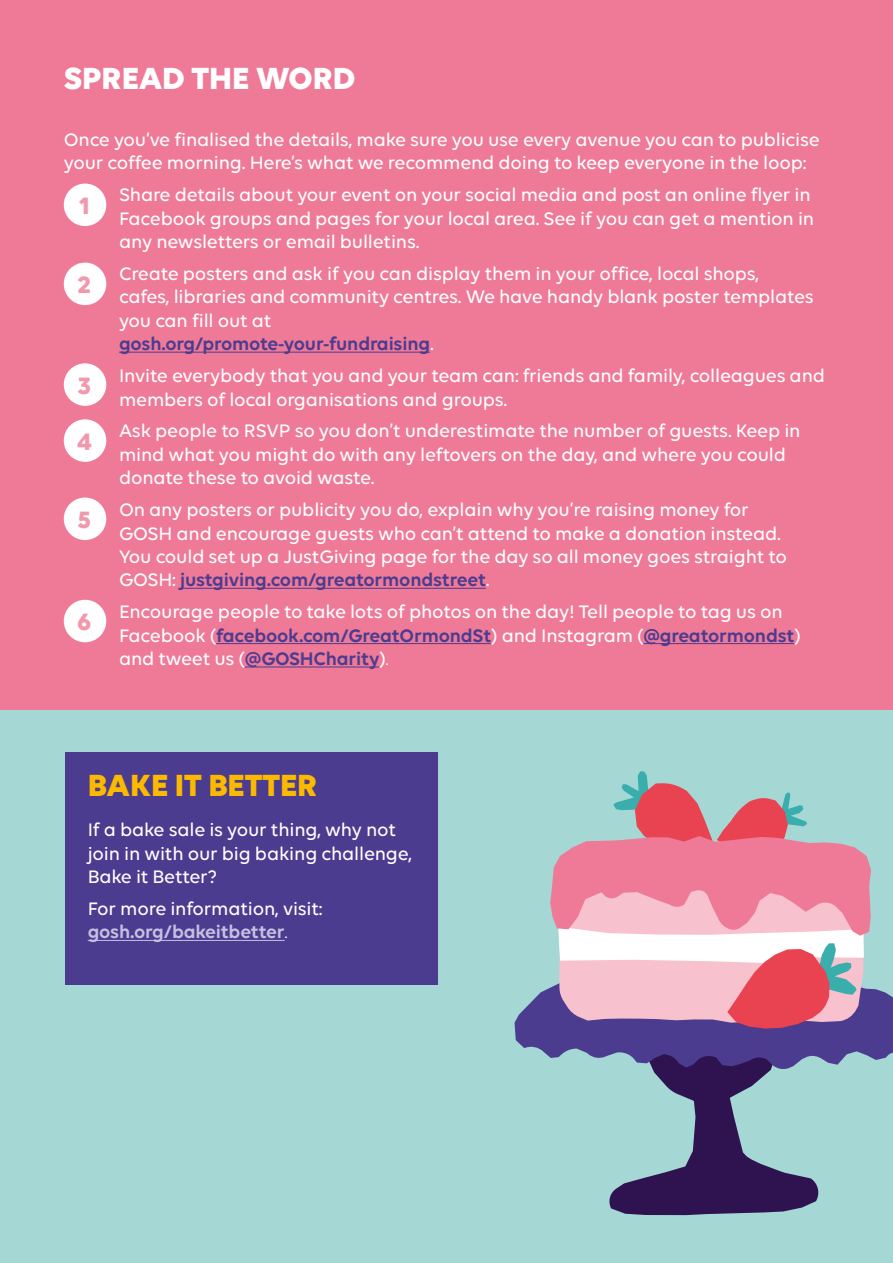
<style>
.page{position:relative;width:893px;height:1263px;background:#fff}
.page>*{position:absolute;margin:0;border:0;box-sizing:border-box;transform-origin:0 0}
.t1{font:700 33px "GOSH Brave";color:#fff}
.t2{font:700 33px "GOSH Brave";color:#fbba00}
.t3{font:700 25.5px/55.9px "GOSH Brave";color:#f298ad}
.t4{font:500 19.5px/23.4px "GOSH Brave";letter-spacing:-.01em;color:#fff}
.s1{font-weight:600;color:#4c3c90}
.s2{font-weight:400}
.s3{font-weight:600;color:#c6c0e0}
</style>
<div class="page">
<div style="left:0;top:702px;width:893px;height:561px;background:#a5d7d5"></div>
<div style="left:0;top:0;width:893px;height:710px;background:#ef7a97"></div>
<hr style="left:119px;top:352px;width:311px;height:1px;background:#4c3c90">
<hr style="left:180px;top:588px;width:306px;height:1px;background:#4c3c90">
<hr style="left:216px;top:643px;width:275px;height:1px;background:#4c3c90">
<hr style="left:643px;top:643px;width:151px;height:1px;background:#4c3c90">
<hr style="left:245px;top:666px;width:134px;height:1px;background:#4c3c90">
<div style="left:65px;top:751px;width:372px;height:233px;background:#4c3c90"></div>
<hr style="left:88px;top:940px;width:197px;height:1px;background:#c6c0e0">
<div style="left:64px;top:184px;width:42px;height:42px;background:#fff;border-radius:50%"></div>
<div style="left:64px;top:263px;width:42px;height:42px;background:#fff;border-radius:50%"></div>
<div style="left:64px;top:363px;width:42px;height:43px;background:#fff;border-radius:50%"></div>
<div style="left:64px;top:419px;width:42px;height:43px;background:#fff;border-radius:50%"></div>
<div style="left:64px;top:497px;width:42px;height:43px;background:#fff;border-radius:50%"></div>
<div style="left:64px;top:600px;width:42px;height:42px;background:#fff;border-radius:50%"></div>
<svg style="left:514px;top:771px;width:379px;height:444px"></svg>
<h1 class="t1" style="left:64px;top:58px;width:293px">SPREAD THE WORD</h1>
<p class="t4" style="left:64px;top:127px;width:757px">Once you’ve finalised the details, make sure you use every avenue you can to publicise your coffee morning. Here’s what we recommend doing to keep everyone in the loop:</p>
<p class="t4" style="left:119px;top:183px;width:697px">Share details about your event on your social media and post an online flyer in<br>Facebook groups and pages for your local area. See if you can get a mention in any newsletters or email bulletins.</p>
<p class="t4" style="left:119px;top:261px;width:696px">Create posters and ask if you can display them in your office, local shops, cafes, libraries and community centres. We have handy blank poster templates you can fill out at<br><span class="s1">gosh.org/promote-your-fundraising</span>.</p>
<p class="t4" style="left:119px;top:364px;width:707px">Invite everybody that you and your team can: friends and family, colleagues and members of local organisations and groups.</p>
<p class="t4" style="left:119px;top:419px;width:683px">Ask people to RSVP so you don’t underestimate the number of guests. Keep in mind what you might do with any leftovers on the day, and where you could donate these to avoid waste.</p>
<p class="t4" style="left:119px;top:498px;width:669px">On any posters or publicity you do, explain why you’re raising money for GOSH and encourage guests who can’t attend to make a donation instead.<br>You could set up a JustGiving page for the day so all money goes straight to GOSH: <span class="s1">justgiving.com/greatormondstreet</span>.</p>
<p class="t4" style="left:119px;top:600px;width:683px">Encourage people to take lots of photos on the day! Tell people to tag us on<br>Facebook (<span class="s1">facebook.com/GreatOrmondSt</span>) and Instagram (<span class="s1">@greatormondst</span>) and tweet us (<span class="s1">@GOSHCharity</span>)<span class="s2">.</span></p>
<h2 class="t3" style="left:78px;top:177px;width:13px">1</h2>
<h2 class="t3" style="left:78px;top:256px;width:15px">2</h2>
<h2 class="t3" style="left:77px;top:357px;width:16px">3<br>4</h2>
<h2 class="t3" style="left:78px;top:491px;width:15px">5</h2>
<h2 class="t3" style="left:77px;top:593px;width:16px">6</h2>
<h1 class="t2" style="left:88px;top:765px;width:231px">BAKE IT BETTER</h1>
<p class="t4" style="left:88px;top:818px;width:326px">If a bake sale is your thing, why not join in with our big baking challenge,<br>Bake it Better?</p>
<p class="t4" style="left:88px;top:896px;width:236px">For more information, visit: <span class="s3">gosh.org/bakeitbetter</span><span class="s2">.</span></p>
</div>
